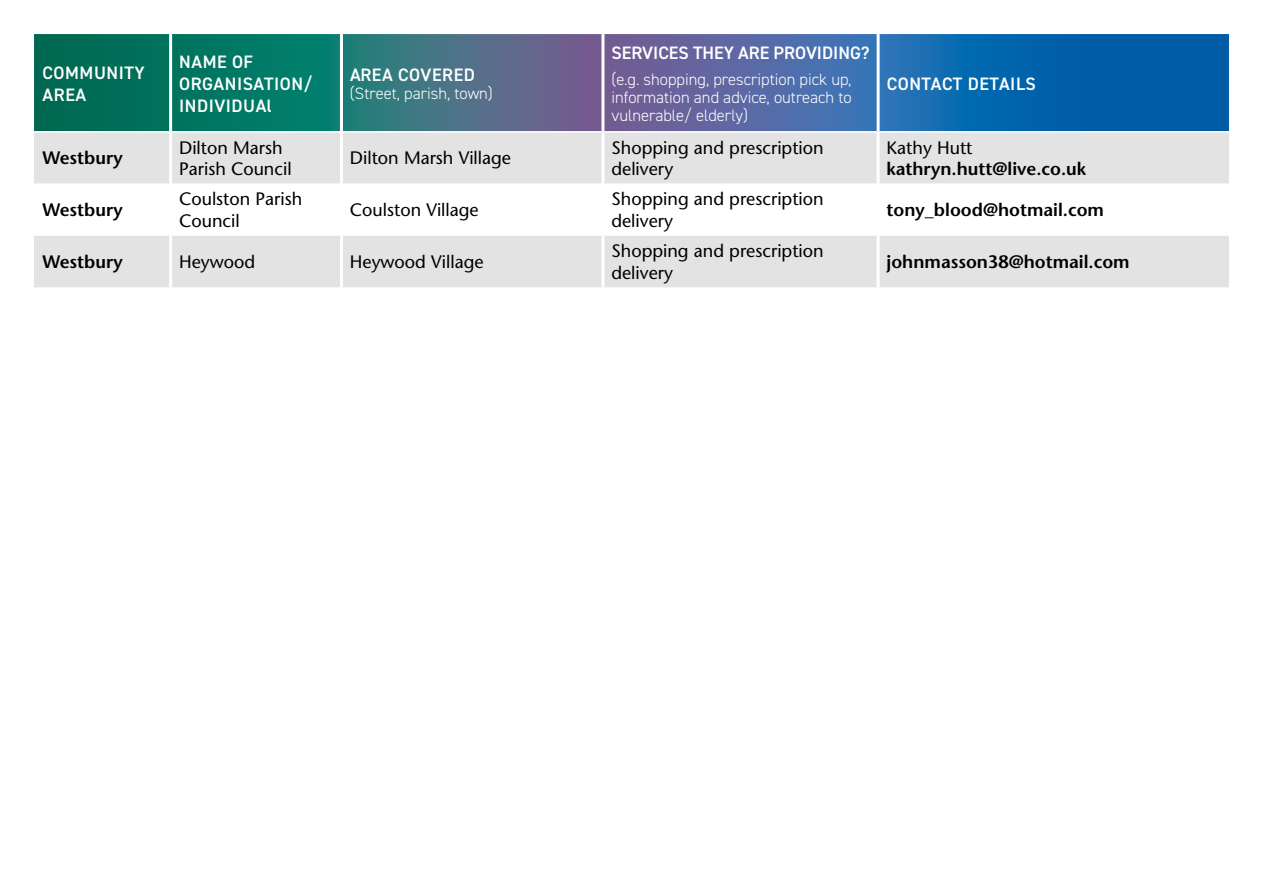
<style>
.page{position:relative;width:1263px;height:893px;background:#fff}
.page>*{position:absolute;margin:0;border:0;box-sizing:border-box;transform-origin:0 0}
.t1{font:500 18px/21.6px "Stone Sans Std";color:#000}
.t2{font:600 18px "Stone Sans Std";color:#000}
.t3{font:600 18px/21.6px "DIN2014";letter-spacing:.03em;color:#fff}
.t4{font:600 18px "DIN2014";color:#fff}
.t5{font:300 16.5px/18px "DIN2014";color:#fff;text-align:justify}
</style>
<div class="page">
<svg style="left:34px;top:34px;width:1195px;height:97px;background:#286b8e"></svg>
<div style="left:34px;top:133px;width:1195px;height:154px;background:#e3e3e3"></div>
<svg style="left:34px;top:184px;width:1195px;height:51px"></svg>
<hr style="left:169px;top:132px;width:3px;height:52px;background:#fff">
<hr style="left:340px;top:132px;width:3px;height:52px;background:#fff">
<hr style="left:601px;top:132px;width:3px;height:52px;background:#fff">
<hr style="left:877px;top:132px;width:3px;height:52px;background:#fff">
<hr style="left:169px;top:184px;width:3px;height:51px;background:#fff">
<hr style="left:340px;top:184px;width:3px;height:51px;background:#fff">
<hr style="left:601px;top:184px;width:3px;height:51px;background:#fff">
<hr style="left:877px;top:184px;width:3px;height:51px;background:#fff">
<hr style="left:169px;top:235px;width:3px;height:52px;background:#fff">
<hr style="left:340px;top:235px;width:3px;height:52px;background:#fff">
<hr style="left:601px;top:235px;width:3px;height:52px;background:#fff">
<hr style="left:877px;top:235px;width:3px;height:52px;background:#fff">
<hr style="left:169px;top:34px;width:3px;height:98px;background:#fff">
<hr style="left:340px;top:34px;width:3px;height:98px;background:#fff">
<hr style="left:601px;top:34px;width:3px;height:98px;background:#fff">
<hr style="left:877px;top:34px;width:3px;height:98px;background:#fff">
<p class="t3" style="left:43px;top:62px;width:104px">COMMUNITY<br>AREA</p>
<p class="t3" style="left:179px;top:51px;width:135px">NAME OF<br>ORGANISATION/<br>INDIVIDUAl</p>
<p class="t3" style="left:350px;top:64px;width:126px">AREA COVERED</p>
<p class="t5" style="left:350px;top:84px;width:144px">(Street, parish, town)</p>
<p class="t4" style="left:612px;top:41px;width:260px">SERVICES THEY ARE PROVIDING?</p>
<p class="t5" style="left:611px;top:71px;width:242px">(e.g. shopping, prescription pick up, information and advice, outreach to vulnerable/ elderly)</p>
<p class="t3" style="left:887px;top:73px;width:151px">CONTACT DETAILS</p>
<p class="t2" style="left:43px;top:147px;width:82px">Westbury</p>
<p class="t1" style="left:179px;top:137px;width:114px">Dilton Marsh<br>Parish Council</p>
<p class="t1" style="left:350px;top:147px;width:163px">Dilton Marsh Village</p>
<p class="t1" style="left:611px;top:137px;width:214px">Shopping and prescription delivery</p>
<p class="t1" style="left:887px;top:137px;width:87px">Kathy Hutt</p>
<p class="t2" style="left:887px;top:158px;width:201px">kathryn.hutt@live.co.uk</p>
<p class="t2" style="left:42px;top:199px;width:82px">Westbury</p>
<p class="t1" style="left:179px;top:188px;width:125px">Coulston Parish<br>Council</p>
<p class="t1" style="left:350px;top:199px;width:130px">Coulston Village</p>
<p class="t1" style="left:611px;top:188px;width:214px">Shopping and prescription delivery</p>
<p class="t2" style="left:886px;top:199px;width:219px">tony_blood@hotmail.com</p>
<p class="t2" style="left:42px;top:251px;width:82px">Westbury</p>
<p class="t1" style="left:179px;top:251px;width:78px">Heywood</p>
<p class="t1" style="left:350px;top:251px;width:135px">Heywood Village</p>
<p class="t1" style="left:611px;top:240px;width:214px">Shopping and prescription delivery</p>
<p class="t2" style="left:886px;top:251px;width:245px">johnmasson38@hotmail.com</p>
</div>
